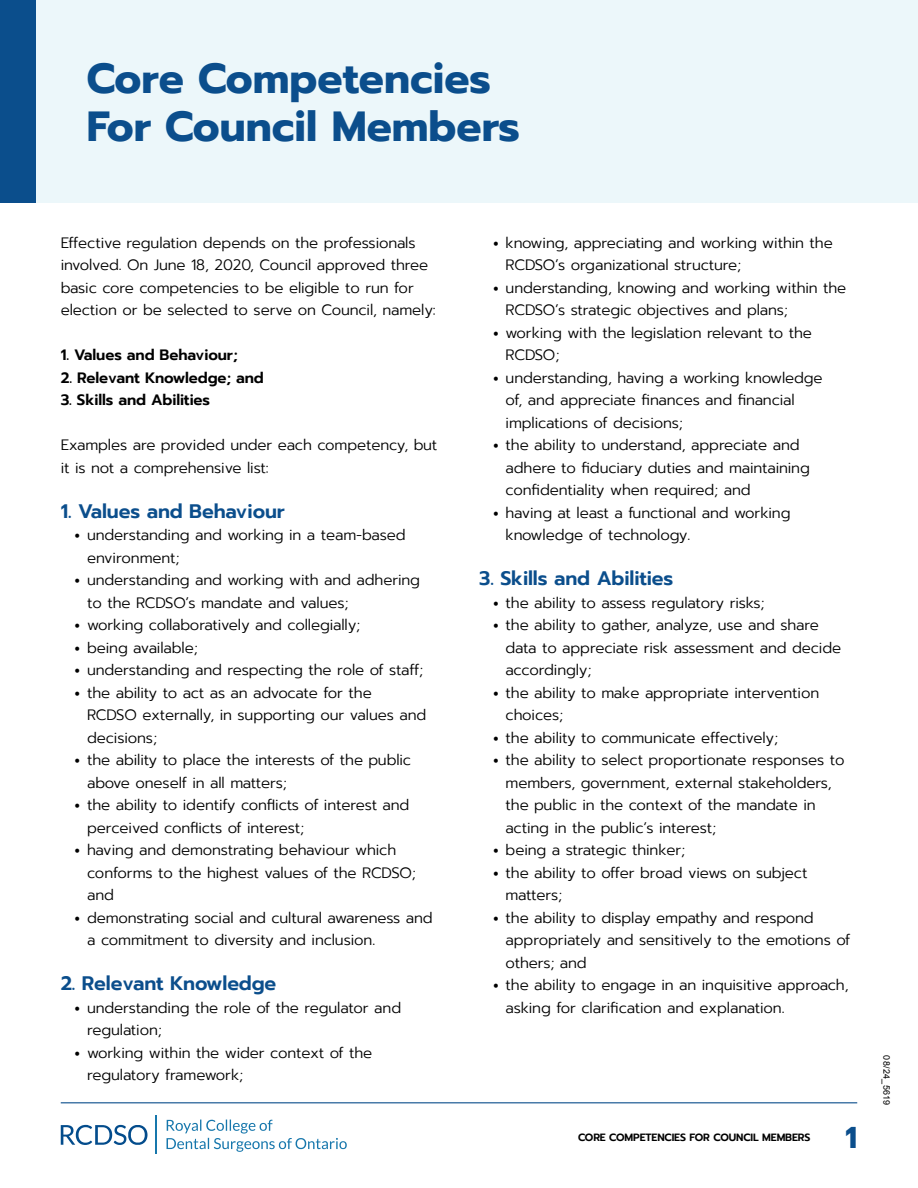
<style>
.page{position:relative;width:918px;height:1188px;background:#fff}
.page>*{position:absolute;margin:0;border:0;box-sizing:border-box;transform-origin:0 0}
.t1{font:700 42px/48px "Prompt";color:#0b4e8c}
.t2{font:700 30px "Prompt";color:#0b4e8c}
.t3{font:600 19.5px "Prompt";letter-spacing:-.01em;color:#0b4e8c}
.t4{font:300 15px/22.5px "Prompt";letter-spacing:-.01em;color:#000}
.t5{font:600 15px "Prompt";letter-spacing:-.01em;color:#000}
.t6{font:600 10.5px "Prompt";letter-spacing:-.01em;color:#000}
.t7{font:9px "Arial";letter-spacing:.01em;color:#000}
.s1{font-size:24px}
</style>
<div class="page">
<svg style="left:167px;top:1120px;width:180px;height:32px"></svg>
<hr style="left:155px;top:1116px;width:2px;height:38px;background:#1777ac">
<svg style="left:61px;top:1125px;width:87px;height:20px"></svg>
<hr style="left:61px;top:1102px;width:796px;height:1px;background:#0b4e8c">
<div style="left:0;top:0;width:918px;height:202px;background:#ecf7fa"></div>
<div style="left:0;top:0;width:36px;height:202px;background:#0b4e8c"></div>
<h1 class="t1" style="left:87px;top:54px;width:434px">Core Competencies<br>For Council Members</h1>
<p class="t4" style="left:61px;top:231px;width:376px">Effective regulation depends on the professionals involved. On June 18, 2020, Council approved three basic core competencies to be eligible to run for election or be selected to serve on Council, namely:</p>
<p class="t5" style="left:61px;top:344px;width:178px">1. Values and Behaviour;</p>
<p class="t5" style="left:61px;top:366px;width:205px">2. Relevant Knowledge; and</p>
<p class="t5" style="left:61px;top:389px;width:151px">3. Skills and Abilities</p>
<p class="t4" style="left:61px;top:434px;width:378px">Examples are provided under each competency, but it is not a comprehensive list:</p>
<h3 class="t3" style="left:61px;top:496px;width:226px">1. Values and Behaviour</h3>
<p class="t4" style="left:87px;top:524px;width:320px;text-indent:-13px"><span class="s1">•</span> understanding and working in a team-based environment;</p>
<p class="t4" style="left:87px;top:569px;width:335px;text-indent:-13px"><span class="s1">•</span> understanding and working with and adhering to the RCDSO’s mandate and values;</p>
<p class="t4" style="left:74px;top:614px;width:287px"><span class="s1">•</span> working collaboratively and collegially;</p>
<p class="t4" style="left:74px;top:636px;width:125px"><span class="s1">•</span> being available;</p>
<p class="t4" style="left:74px;top:659px;width:350px"><span class="s1">•</span> understanding and respecting the role of staff;</p>
<p class="t4" style="left:87px;top:681px;width:341px;text-indent:-13px"><span class="s1">•</span> the ability to act as an advocate for the<br>RCDSO externally, in supporting our values and decisions;</p>
<p class="t4" style="left:87px;top:749px;width:326px;text-indent:-13px"><span class="s1">•</span> the ability to place the interests of the public above oneself in all matters;</p>
<p class="t4" style="left:87px;top:794px;width:324px;text-indent:-13px"><span class="s1">•</span> the ability to identify conflicts of interest and perceived conflicts of interest;</p>
<p class="t4" style="left:87px;top:839px;width:330px;text-indent:-13px"><span class="s1">•</span> having and demonstrating behaviour which conforms to the highest values of the RCDSO; and</p>
<p class="t4" style="left:87px;top:906px;width:347px;text-indent:-13px"><span class="s1">•</span> demonstrating social and cultural awareness and a commitment to diversity and inclusion.</p>
<h3 class="t3" style="left:61px;top:969px;width:217px">2. Relevant Knowledge</h3>
<p class="t4" style="left:87px;top:996px;width:316px;text-indent:-13px"><span class="s1">•</span> understanding the role of the regulator and regulation;</p>
<p class="t4" style="left:87px;top:1041px;width:287px;text-indent:-13px"><span class="s1">•</span> working within the wider context of the regulatory framework;</p>
<p class="t4" style="left:506px;top:231px;width:329px;text-indent:-13px"><span class="s1">•</span> knowing, appreciating and working within the<br>RCDSO’s organizational structure;</p>
<p class="t4" style="left:506px;top:276px;width:342px;text-indent:-13px"><span class="s1">•</span> understanding, knowing and working within the<br>RCDSO’s strategic objectives and plans;</p>
<p class="t4" style="left:506px;top:321px;width:308px;text-indent:-13px"><span class="s1">•</span> working with the legislation relevant to the<br>RCDSO;</p>
<p class="t4" style="left:506px;top:366px;width:319px;text-indent:-13px"><span class="s1">•</span> understanding, having a working knowledge of, and appreciate finances and financial implications of decisions;</p>
<p class="t4" style="left:506px;top:434px;width:306px;text-indent:-13px"><span class="s1">•</span> the ability to understand, appreciate and adhere to fiduciary duties and maintaining confidentiality when required; and</p>
<p class="t4" style="left:506px;top:501px;width:286px;text-indent:-13px"><span class="s1">•</span> having at least a functional and working knowledge of technology.</p>
<h3 class="t3" style="left:479px;top:564px;width:196px">3. Skills and Abilities</h3>
<p class="t4" style="left:493px;top:591px;width:273px"><span class="s1">•</span> the ability to assess regulatory risks;</p>
<p class="t4" style="left:506px;top:614px;width:337px;text-indent:-13px"><span class="s1">•</span> the ability to gather, analyze, use and share data to appreciate risk assessment and decide accordingly;</p>
<p class="t4" style="left:506px;top:681px;width:315px;text-indent:-13px"><span class="s1">•</span> the ability to make appropriate intervention choices;</p>
<p class="t4" style="left:493px;top:726px;width:287px"><span class="s1">•</span> the ability to communicate effectively;</p>
<p class="t4" style="left:506px;top:749px;width:340px;text-indent:-13px"><span class="s1">•</span> the ability to select proportionate responses to members, government, external stakeholders, the public in the context of the mandate in acting in the public’s interest;</p>
<p class="t4" style="left:493px;top:839px;width:194px"><span class="s1">•</span> being a strategic thinker;</p>
<p class="t4" style="left:506px;top:861px;width:303px;text-indent:-13px"><span class="s1">•</span> the ability to offer broad views on subject matters;</p>
<p class="t4" style="left:506px;top:906px;width:346px;text-indent:-13px"><span class="s1">•</span> the ability to display empathy and respond appropriately and sensitively to the emotions of others; and</p>
<p class="t4" style="left:506px;top:974px;width:345px;text-indent:-13px"><span class="s1">•</span> the ability to engage in an inquisitive approach, asking for clarification and explanation.</p>
<p class="t6" style="left:578px;top:1130px;width:234px">CORE COMPETENCIES FOR COUNCIL MEMBERS</p>
<h2 class="t2" style="left:846px;top:1115px;width:13px">1</h2>
<p class="t7" style="left:892px;top:1055px;width:51px;rotate:90deg">08/24_5619</p>
</div>
